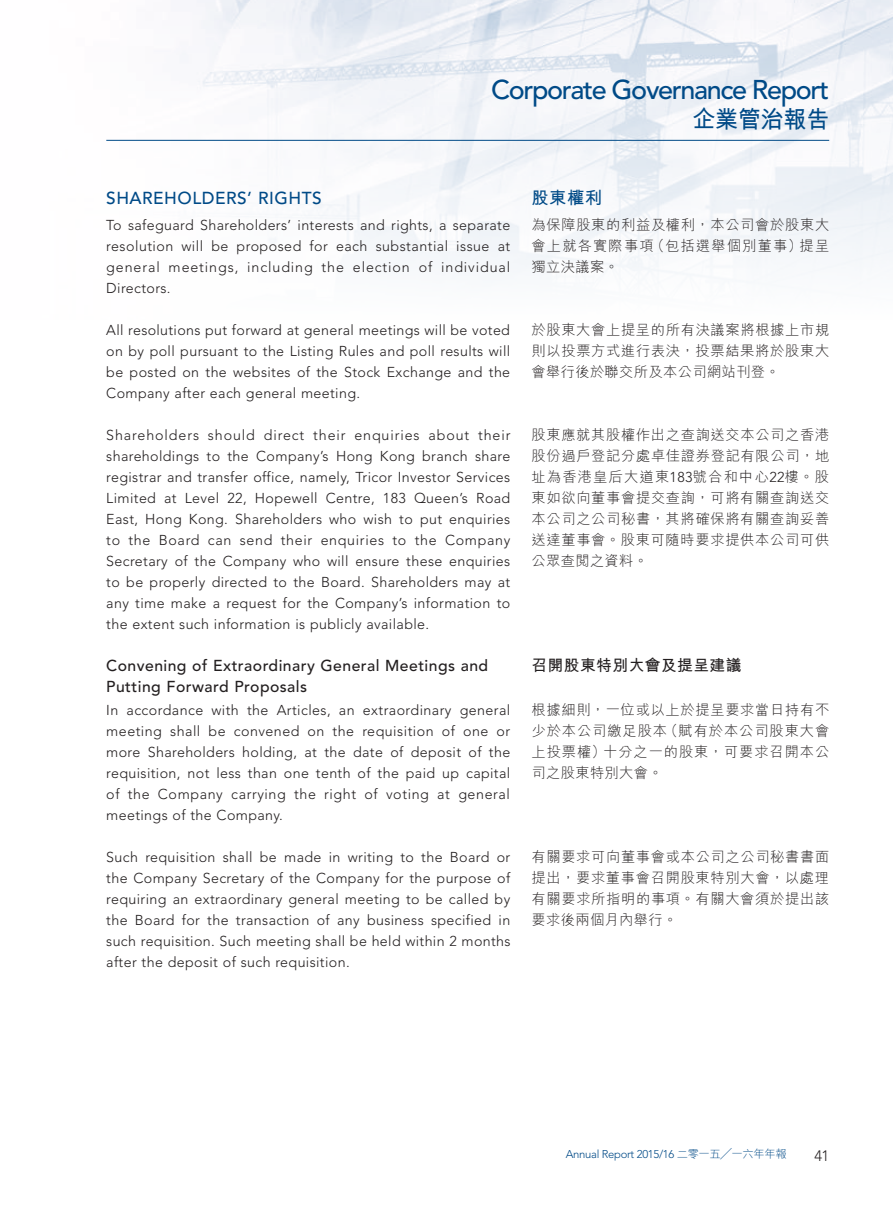
<style>
.page{position:relative;width:893px;height:1212px;background:#fff}
.page>*{position:absolute;margin:0;border:0;box-sizing:border-box;transform-origin:0 0}
.t1{font:500 27px "Avenir LT Std";letter-spacing:-.05em;color:#004a87}
.t2{font:700 24px "M Hei HK";color:#004a87;scale:.95 1}
.t3{font:500 17.25px "Avenir LT Std";letter-spacing:.03em;color:#004a87}
.t4{font:700 17.25px "M Hei HK";color:#004a87}
.t5{font:500 15.75px/21px "Avenir LT Std";letter-spacing:.03em;color:#231f20}
.t6{font:700 15.75px "M Hei HK";letter-spacing:.03em;color:#231f20}
.t7{font:300 15px "Avenir LT Std";color:#231f20}
.t8{font:300 14.25px/21px "Avenir LT Std";letter-spacing:.025em;color:#231f20;text-align:justify}
.t9{font:300 14.25px/21px "M Hei HK";letter-spacing:.05em;color:#231f20;text-align:justify}
.t10{font:300 11.25px "Avenir LT Std";letter-spacing:-.025em;color:#004a87}
.s1{font-family:"Avenir LT Std"}
.s2{font-family:"M Hei HK"}
</style>
<div class="page">
<img style="left:106px;top:0;width:787px;height:274px">
<hr style="left:106px;top:140px;width:723px;height:1px;background:#004a87">
<h1 class="t1" style="left:491px;top:74px;width:340px">Corporate Governance Report</h1>
<h2 class="t2" style="left:692px;top:102px;width:146px">企業管治報告</h2>
<p class="t3" style="left:106px;top:188px;width:217px">SHAREHOLDERS’ RIGHTS</p>
<p class="t8" style="left:106px;top:214px;width:406px">To safeguard Shareholders’ interests and rights, a separate resolution will be proposed for each substantial issue at general meetings, including the election of individual Directors.</p>
<p class="t8" style="left:106px;top:319px;width:405px">All resolutions put forward at general meetings will be voted on by poll pursuant to the Listing Rules and poll results will be posted on the websites of the Stock Exchange and the Company after each general meeting.</p>
<p class="t8" style="left:106px;top:424px;width:406px">Shareholders should direct their enquiries about their shareholdings to the Company’s Hong Kong branch share registrar and transfer office, namely, Tricor Investor Services Limited at Level 22, Hopewell Centre, 183 Queen’s Road East, Hong Kong. Shareholders who wish to put enquiries to the Board can send their enquiries to the Company Secretary of the Company who will ensure these enquiries to be properly directed to the Board. Shareholders may at any time make a request for the Company’s information to the extent such information is publicly available.</p>
<p class="t5" style="left:106px;top:655px;width:383px">Convening of Extraordinary General Meetings and<br>Putting Forward Proposals</p>
<p class="t8" style="left:106px;top:699px;width:405px">In accordance with the Articles, an extraordinary general meeting shall be convened on the requisition of one or more Shareholders holding, at the date of deposit of the requisition, not less than one tenth of the paid up capital of the Company carrying the right of voting at general meetings of the Company.</p>
<p class="t8" style="left:106px;top:846px;width:406px">Such requisition shall be made in writing to the Board or the Company Secretary of the Company for the purpose of requiring an extraordinary general meeting to be called by the Board for the transaction of any business specified in such requisition. Such meeting shall be held within 2 months after the deposit of such requisition.</p>
<p class="t4" style="left:531px;top:186px;width:72px">股東權利</p>
<p class="t9" style="left:531px;top:213px;width:299px">為保障股東的利益及權利，本公司會於股東大會上就各實際事項（包括選舉個別董事）提呈獨立決議案。</p>
<p class="t9" style="left:531px;top:318px;width:299px">於股東大會上提呈的所有決議案將根據上市規則以投票方式進行表決，投票結果將於股東大會舉行後於聯交所及本公司網站刊登。</p>
<p class="t9" style="left:531px;top:423px;width:299px">股東應就其股權作出之查詢送交本公司之香港股份過戶登記分處卓佳證券登記有限公司，地址為香港皇后大道東<span class="s1">183</span>號合和中心<span class="s1">22</span>樓。股東如欲向董事會提交查詢，可將有關查詢送交本公司之公司秘書，其將確保將有關查詢妥善送達董事會。股東可隨時要求提供本公司可供公眾查閱之資料。</p>
<p class="t6" style="left:531px;top:653px;width:212px">召開股東特別大會及提呈建議</p>
<p class="t9" style="left:531px;top:698px;width:299px">根據細則，一位或以上於提呈要求當日持有不少於本公司繳足股本（賦有於本公司股東大會上投票權）十分之一的股東，可要求召開本公司之股東特別大會。</p>
<p class="t9" style="left:531px;top:846px;width:299px">有關要求可向董事會或本公司之公司秘書書面提出，要求董事會召開股東特別大會，以處理有關要求所指明的事項。有關大會須於提出該要求後兩個月內舉行。</p>
<p class="t10" style="left:566px;top:1148px;width:222px">Annual Report 2015/16 <span class="s2">二零一五╱一六年年報</span></p>
<p class="t7" style="left:814px;top:1147px;width:16px">41</p>
</div>
